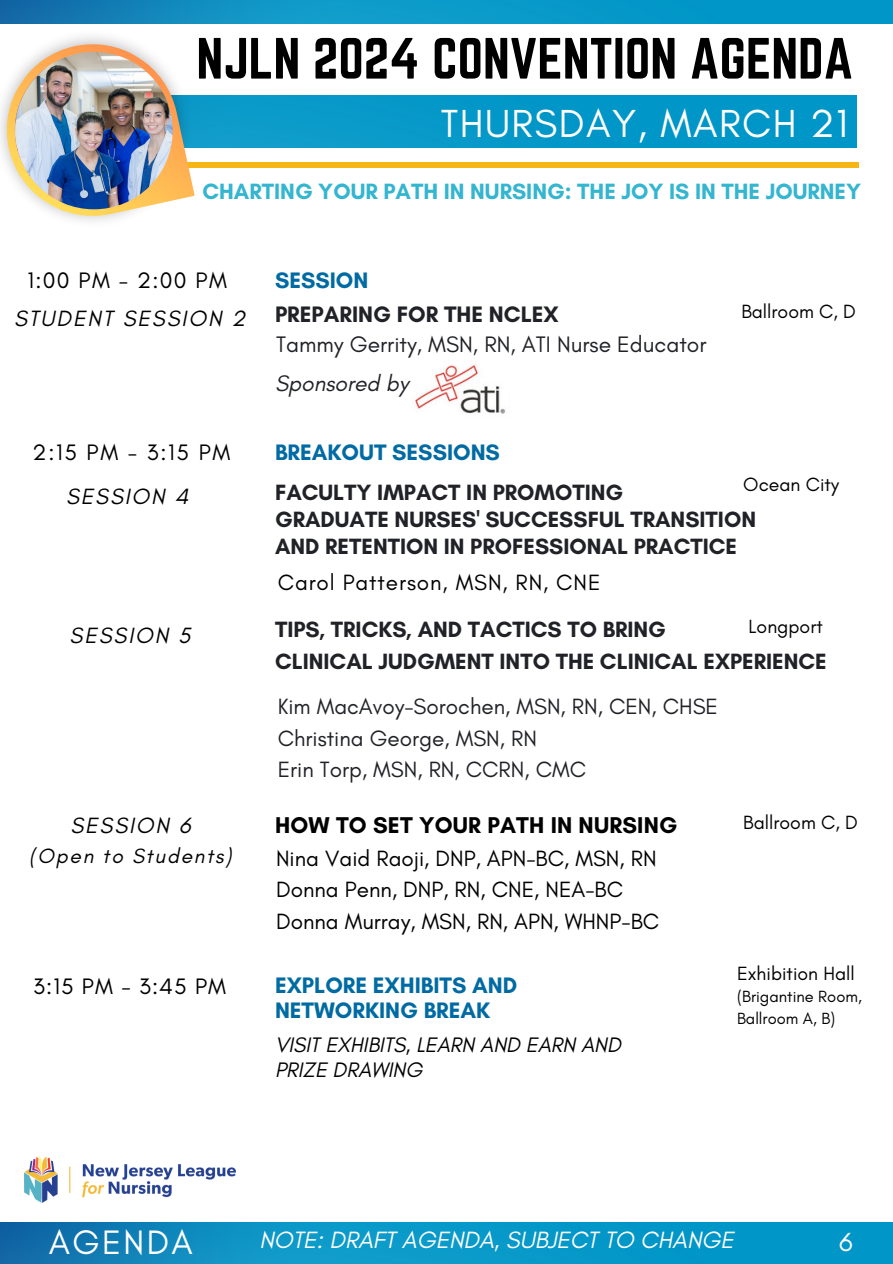
<style>
.page{position:relative;width:893px;height:1264px;background:#fff}
.page>*{position:absolute;margin:0;border:0;box-sizing:border-box;transform-origin:0 0}
.t1{font:50.85px "Norwester";color:#000}
.t2{font:39.75px "Glacial Indifference";letter-spacing:.035em;color:#fff}
.t3{font:34.5px "Glacial Indifference";letter-spacing:.07em;color:#fff}
.t4{font:26.7px "Glacial Indifference";color:#fff}
.t5{font:italic 24px "Glacial Indifference";color:#fff}
.t6{font:700 23.25px "Glacial Indifference";letter-spacing:.01em;color:#000}
.t7{font:700 22.8px/24.8px "Glacial Indifference";color:#006ba3}
.t8{font:22.8px "Glacial Indifference";letter-spacing:.06em;color:#000}
.t9{font:22.8px "Glacial Indifference";color:#212227}
.t10{font:700 22.8px "Glacial Indifference";color:#212227}
.t11{font:italic 22.8px "Glacial Indifference";color:#212227}
.t12{font:700 22.5px/27px "Glacial Indifference";color:#212227}
.t13{font:22.5px/31.5px "Glacial Indifference";color:#000}
.t14{font:22.5px/31.5px "Glacial Indifference";color:#212227}
.t15{font:700 22.5px "Glacial Indifference";color:#34b5d0}
.t16{font:italic 22.5px "Glacial Indifference";letter-spacing:.085em;color:#000}
.t17{font:22.5px "Glacial Indifference";letter-spacing:.04em;color:#000}
.t18{font:italic 21.3px/24.8px "Glacial Indifference";color:#000}
.t19{font:italic 21px "Glacial Indifference";letter-spacing:.085em;color:#000}
.t20{font:19.5px "Glacial Indifference";color:#000}
.t21{font:16.5px/21.3px "Glacial Indifference";color:#000}
</style>
<div class="page">
<div style="left:49px;top:162px;width:810px;height:5px;background:#f6b616"></div>
<img style="left:233px;top:95px;width:623px;height:53px">
<img style="left:0;top:23px;width:233px;height:198px">
<svg style="left:4px;top:41px;width:191px;height:177px"></svg>
<img style="left:4px;top:42px;width:177px;height:176px">
<img style="left:15px;top:52px;width:158px;height:157px;border-radius:50%">
<img style="left:0;top:1222px;width:892px;height:41px">
<img style="left:0;top:0;width:892px;height:23px">
<img style="left:24px;top:1156px;width:212px;height:46px">
<img style="left:414px;top:364px;width:91px;height:50px">
<h1 class="t1" style="left:196px;top:28px;width:658px">NJLN 2024 CONVENTION AGENDA</h1>
<h2 class="t2" style="left:441px;top:99px;width:408px">THURSDAY, MARCH 21</h2>
<p class="t15" style="left:202px;top:177px;width:660px">CHARTING YOUR PATH IN NURSING: THE JOY IS IN THE JOURNEY</p>
<p class="t8" style="left:27px;top:266px;width:201px">1:00 PM - 2:00 PM</p>
<p class="t16" style="left:14px;top:304px;width:233px">STUDENT SESSION 2</p>
<p class="t7" style="left:275px;top:268px;width:95px">SESSION</p>
<p class="t10" style="left:275px;top:300px;width:285px">PREPARING FOR THE NCLEX</p>
<p class="t9" style="left:276px;top:330px;width:432px">Tammy Gerrity, MSN, RN, ATI Nurse Educator</p>
<p class="t11" style="left:275px;top:369px;width:135px">Sponsored by</p>
<p class="t8" style="left:33px;top:438px;width:199px">2:15 PM - 3:15 PM</p>
<p class="t7" style="left:275px;top:439px;width:226px">BREAKOUT SESSIONS</p>
<p class="t20" style="left:741px;top:299px;width:116px">Ballroom C, D</p>
<p class="t16" style="left:66px;top:482px;width:124px">SESSION 4</p>
<p class="t16" style="left:70px;top:621px;width:123px">SESSION 5</p>
<p class="t20" style="left:743px;top:473px;width:97px">Ocean City</p>
<p class="t12" style="left:275px;top:478px;width:482px">FACULTY IMPACT IN PROMOTING<br>GRADUATE NURSES' SUCCESSFUL TRANSITION<br>AND RETENTION IN PROFESSIONAL PRACTICE</p>
<p class="t17" style="left:278px;top:568px;width:324px">Carol Patterson, MSN, RN, CNE</p>
<p class="t20" style="left:748px;top:614px;width:76px">Longport</p>
<p class="t12" style="left:275px;top:614px;width:553px;line-height:31.5px">TIPS, TRICKS, AND TACTICS TO BRING<br>CLINICAL JUDGMENT INTO THE CLINICAL EXPERIENCE</p>
<p class="t14" style="left:278px;top:690px;width:442px">Kim MacAvoy-Sorochen, MSN, RN, CEN, CHSE<br>Christina George, MSN, RN<br>Erin Torp, MSN, RN, CCRN, CMC</p>
<p class="t16" style="left:70px;top:812px;width:122px">SESSION 6</p>
<p class="t6" style="left:275px;top:811px;width:404px">HOW TO SET YOUR PATH IN NURSING</p>
<p class="t19" style="left:29px;top:842px;width:204px">(Open to Students)</p>
<p class="t13" style="left:276px;top:842px;width:384px">Nina Vaid Raoji, DNP, APN-BC, MSN, RN<br>Donna Penn, DNP, RN, CNE, NEA-BC<br>Donna Murray, MSN, RN, APN, WHNP-BC</p>
<p class="t8" style="left:33px;top:972px;width:194px">3:15 PM - 3:45 PM</p>
<p class="t7" style="left:275px;top:972px;width:244px">EXPLORE EXHIBITS AND<br>NETWORKING BREAK</p>
<p class="t18" style="left:275px;top:1032px;width:347px">VISIT EXHIBITS, LEARN AND EARN AND<br>PRIZE DRAWING</p>
<p class="t20" style="left:743px;top:810px;width:116px">Ballroom C, D</p>
<p class="t20" style="left:737px;top:961px;width:119px">Exhibition Hall</p>
<p class="t21" style="left:737px;top:985px;width:126px">(Brigantine Room,<br>Ballroom A, B)</p>
<h3 class="t3" style="left:49px;top:1220px;width:145px">AGENDA</h3>
<p class="t5" style="left:259px;top:1225px;width:476px">NOTE: DRAFT AGENDA, SUBJECT TO CHANGE</p>
<p class="t5" style="left:259px;top:1228px;width:476px">NOTE: DRAFT AGENDA, SUBJECT TO CHANGE</p>
<p class="t4" style="left:839px;top:1225px;width:15px">6</p>
</div>
